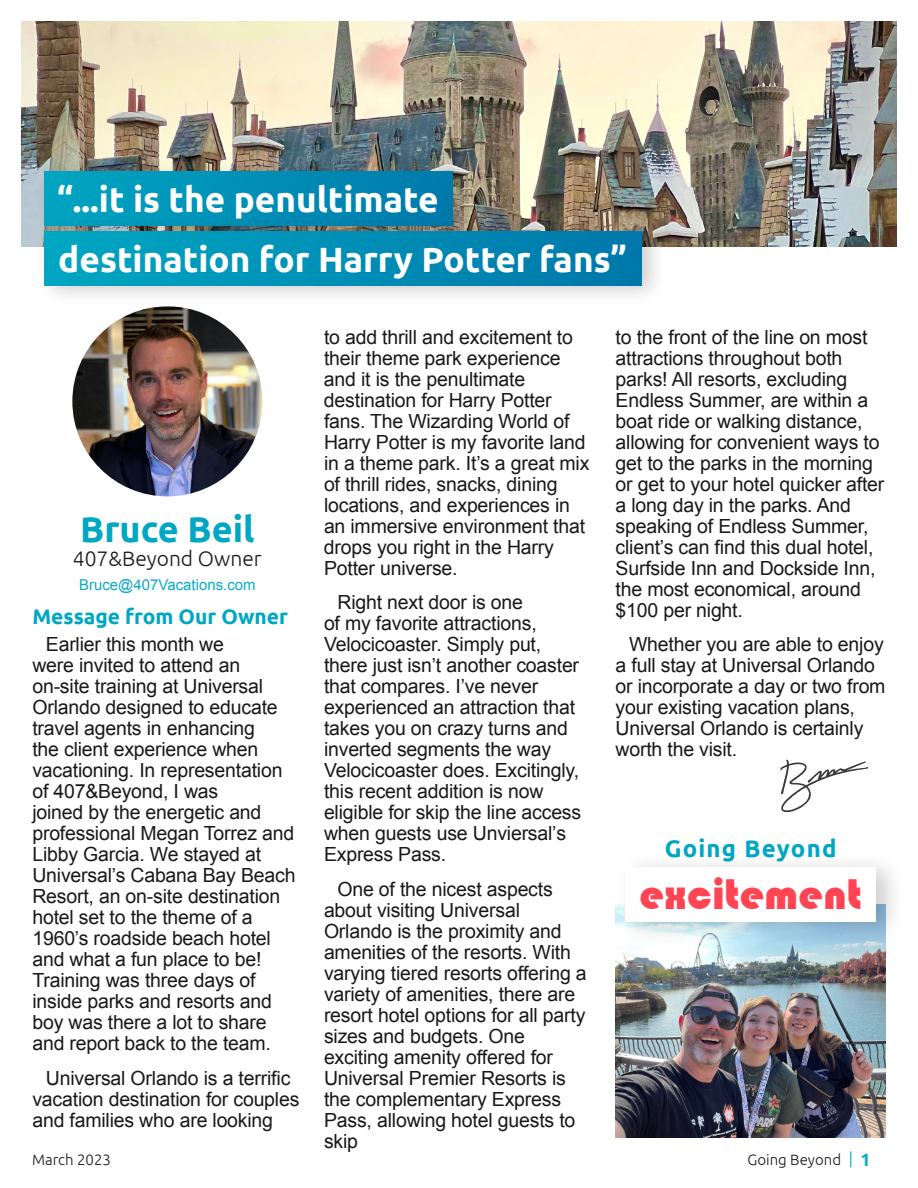
<style>
.page{position:relative;width:918px;height:1188px;background:#fff}
.page>*{position:absolute;margin:0;border:0;box-sizing:border-box;transform-origin:0 0}
.t1{font:44.25px "Bauhaus 93";color:#ff4554}
.t2{font:700 36px "Ubuntu";color:#00a7c2}
.t3{font:700 35.1px/60.3px "Ubuntu";color:#fff}
.t4{font:700 24px "Ubuntu";letter-spacing:.05em;color:#00a7c2}
.t5{font:700 21px "Ubuntu";color:#00a7c2}
.t6{font:300 21px "Ubuntu";color:#191919}
.t7{font:19.5px/21px "Arial";letter-spacing:-.01em;color:#191919}
.t8{font:15px "Arial";color:#0dabc5}
.t9{font:300 15px "Ubuntu";color:#191919}
.s1{font-weight:700;font-size:18px;color:#0dabc5}
</style>
<div class="page">
<svg style="left:850px;top:1151px;width:1px;height:16px"></svg>
<img style="left:22px;top:22px;width:874px;height:224px">
<img style="left:72px;top:306px;width:190px;height:190px;border-radius:95px">
<div style="left:35px;top:156px;width:444px;height:91px;background:#000;opacity:.2"></div>
<div style="left:44px;top:171px;width:409px;height:54px;background:linear-gradient(to right,#00a5c1,#0079ab)"></div>
<div style="left:35px;top:217px;width:632px;height:90px;background:#000;opacity:.2"></div>
<div style="left:44px;top:232px;width:597px;height:54px;background:linear-gradient(to right,#00a7c2,#07a)"></div>
<svg style="left:780px;top:760px;width:88px;height:52px"></svg>
<img style="left:616px;top:945px;width:270px;height:193px">
<div style="left:615px;top:851px;width:291px;height:94px;background:#000;opacity:.2"></div>
<div style="left:625px;top:868px;width:251px;height:54px;background:#fff"></div>
<h3 class="t3" style="left:57px;top:169px;width:571px">“...it is the penultimate destination for Harry Potter fans”</h3>
<p class="t7" style="left:616px;top:327px;width:270px">to the front of the line on most attractions throughout both parks! All resorts, excluding<br>Endless Summer, are within a boat ride or walking distance, allowing for convenient ways to get to the parks in the morning or get to your hotel quicker after a long day in the parks. And speaking of Endless Summer, client’s can find this dual hotel,<br>Surfside Inn and Dockside Inn, the most economical, around $100 per night.</p>
<p class="t7" style="left:616px;top:634px;width:271px;text-indent:13px">Whether you are able to enjoy a full stay at Universal Orlando or incorporate a day or two from your existing vacation plans,<br>Universal Orlando is certainly worth the visit.</p>
<p class="t7" style="left:324px;top:327px;width:267px">to add thrill and excitement to their theme park experience and it is the penultimate destination for Harry Potter fans. The Wizarding World of<br>Harry Potter is my favorite land in a theme park. It’s a great mix of thrill rides, snacks, dining locations, and experiences in an immersive environment that drops you right in the Harry<br>Potter universe.</p>
<p class="t7" style="left:324px;top:592px;width:259px;text-indent:13px">Right next door is one<br>of my favorite attractions,<br>Velocicoaster. Simply put, there just isn’t another coaster that compares. I’ve never experienced an attraction that takes you on crazy turns and inverted segments the way<br>Velocicoaster does. Excitingly, this recent addition is now eligible for skip the line access when guests use Unviersal’s<br>Express Pass.</p>
<p class="t7" style="left:324px;top:879px;width:264px;text-indent:13px">One of the nicest aspects about visiting Universal<br>Orlando is the proximity and amenities of the resorts. With varying tiered resorts offering a variety of amenities, there are resort hotel options for all party sizes and budgets. One exciting amenity offered for<br>Universal Premier Resorts is the complementary Express<br>Pass, allowing hotel guests to skip</p>
<h2 class="t2" style="left:80px;top:507px;width:176px">Bruce Beil</h2>
<p class="t6" style="left:73px;top:546px;width:190px">407&amp;Beyond Owner</p>
<p class="t8" style="left:79px;top:575px;width:178px">Bruce@407Vacations.com</p>
<p class="t5" style="left:32px;top:604px;width:257px">Message from Our Owner</p>
<p class="t7" style="left:32px;top:634px;width:265px;text-indent:13px">Earlier this month we<br>were invited to attend an on-site training at Universal<br>Orlando designed to educate travel agents in enhancing<br>the client experience when vacationing. In representation of 407&amp;Beyond, I was<br>joined by the energetic and professional Megan Torrez and<br>Libby Garcia. We stayed at<br>Universal’s Cabana Bay Beach<br>Resort, an on-site destination hotel set to the theme of a<br>1960’s roadside beach hotel and what a fun place to be!<br>Training was three days of inside parks and resorts and boy was there a lot to share and report back to the team.</p>
<p class="t7" style="left:32px;top:1068px;width:269px;text-indent:13px">Universal Orlando is a terrific vacation destination for couples and families who are looking</p>
<p class="t4" style="left:665px;top:834px;width:173px">Going Beyond</p>
<h1 class="t1" style="left:639px;top:869px;width:224px">excitement</h1>
<p class="t9" style="left:32px;top:1151px;width:80px">March 2023</p>
<p class="t9" style="left:748px;top:1151px;width:125px">Going Beyond <span class="s1">1</span></p>
</div>
